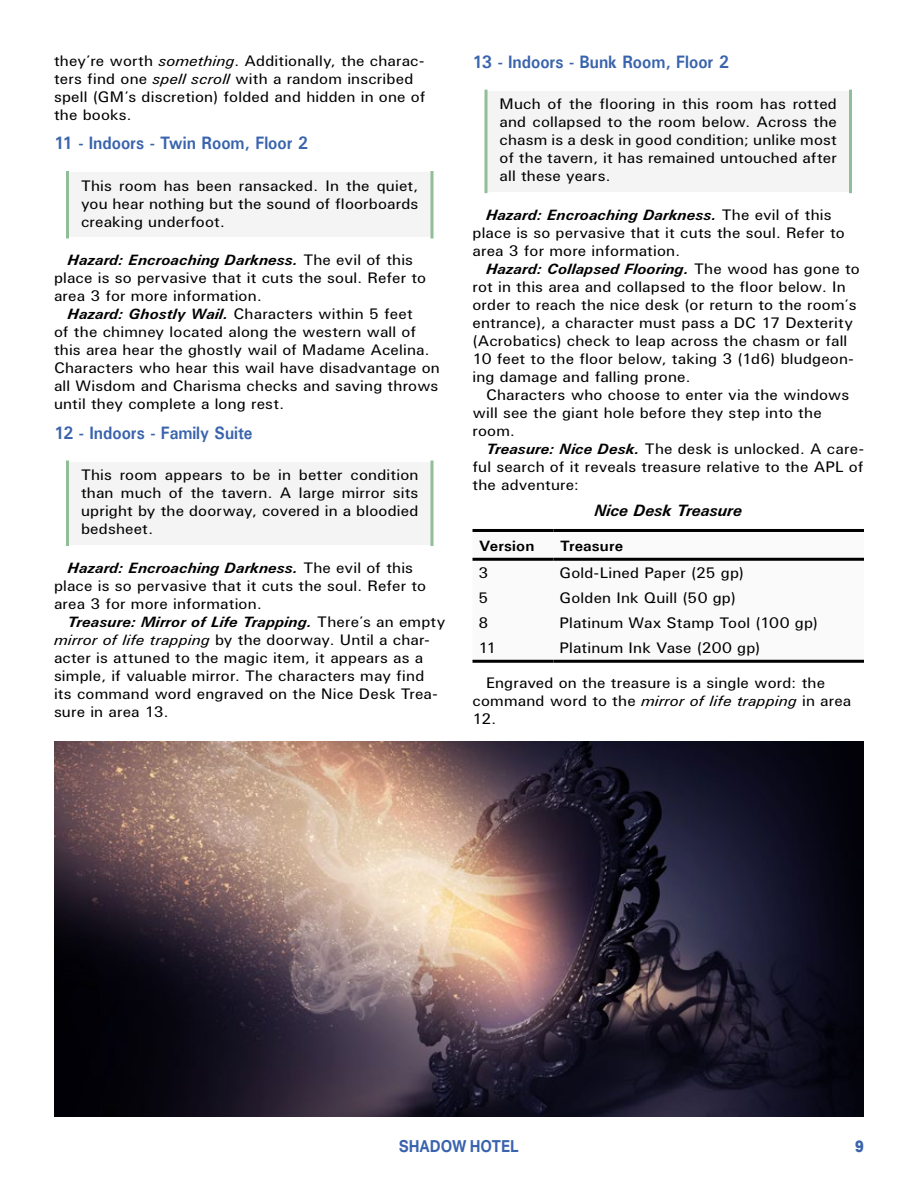
<style>
.page{position:relative;width:918px;height:1188px;background:#fff}
.page>*{position:absolute;margin:0;border:0;box-sizing:border-box;transform-origin:0 0}
.t1{font:700 18px "U001";color:#3963ac;scale:.9 1}
.t2{font:italic 700 16.5px "U001";color:#000}
.t3{font:700 16.5px "Aktiv Grotesk";color:#3963ac;scale:.9 1}
.t4{font:800 16.5px "Aktiv Grotesk";color:#3963ac;scale:.9 1}
.t5{font:15px/18px "U001";letter-spacing:.01em;color:#000;scale:1.05 1}
.t6{font:700 15px "U001";letter-spacing:.01em;color:#000;scale:1.05 1}
.s1{font-style:italic}
.s2{font-weight:700;font-style:italic}
</style>
<div class="page">
<div style="left:68px;top:173px;width:364px;height:64px;background:#f4f4f5"></div>
<hr style="left:66px;top:173px;width:3px;height:64px;background:#91be98">
<svg style="left:430px;top:173px;width:4px;height:64px"></svg>
<div style="left:68px;top:462px;width:364px;height:83px;background:#f4f4f5"></div>
<hr style="left:66px;top:462px;width:3px;height:83px;background:#91be98">
<svg style="left:430px;top:462px;width:4px;height:83px"></svg>
<div style="left:486px;top:91px;width:364px;height:101px;background:#f4f4f5"></div>
<svg style="left:484px;top:91px;width:4px;height:101px"></svg>
<hr style="left:849px;top:91px;width:3px;height:101px;background:#91be98">
<svg style="left:472px;top:557px;width:392px;height:103px"></svg>
<hr style="left:472px;top:558px;width:82px;height:3px;background:#000">
<hr style="left:554px;top:558px;width:310px;height:3px;background:#000">
<hr style="left:472px;top:529px;width:82px;height:3px;background:#000">
<hr style="left:554px;top:529px;width:310px;height:3px;background:#000">
<hr style="left:472px;top:660px;width:82px;height:3px;background:#000">
<hr style="left:554px;top:660px;width:310px;height:3px;background:#000">
<img style="left:54px;top:741px;width:810px;height:375px">
<p class="t5" style="left:54px;top:51px;width:355px">they’re worth <span class="s1">something</span>. Additionally, the charac&shy;ters find one <span class="s1">spell scroll</span> with a random inscribed spell (GM’s discretion) folded and hidden in one of the books.</p>
<p class="t1" style="left:54px;top:132px;width:284px">11 - Indoors - Twin Room, Floor 2</p>
<p class="t5" style="left:81px;top:176px;width:323px;text-align:justify">This room has been ransacked. In the quiet, you hear nothing but the sound of floorboards creaking underfoot.</p>
<p class="t5" style="left:54px;top:251px;width:356px;text-indent:13px"><span class="s2">Hazard: Encroaching Darkness.</span> The evil of this place is so pervasive that it cuts the soul. Refer to area 3 for more information.</p>
<p class="t5" style="left:54px;top:305px;width:369px;text-indent:13px"><span class="s2">Hazard: Ghostly Wail.</span> Characters within 5 feet<br>of the chimney located along the western wall of this area hear the ghostly wail of Madame Acelina.<br>Characters who hear this wail have disadvantage on all Wisdom and Charisma checks and saving throws until they complete a long rest.</p>
<p class="t1" style="left:54px;top:421px;width:222px">12 - Indoors - Family Suite</p>
<p class="t5" style="left:81px;top:466px;width:323px;text-align:justify">This room appears to be in better condition than much of the tavern. A large mirror sits upright by the doorway, covered in a bloodied bedsheet.</p>
<p class="t5" style="left:54px;top:558px;width:356px;text-indent:13px"><span class="s2">Hazard: Encroaching Darkness.</span> The evil of this place is so pervasive that it cuts the soul. Refer to area 3 for more information.</p>
<p class="t5" style="left:54px;top:612px;width:374px;text-indent:13px"><span class="s2">Treasure: Mirror of Life Trapping.</span> There’s an empty <span class="s1">mirror of life trapping</span> by the doorway. Until a char&shy;acter is attuned to the magic item, it appears as a simple, if valuable mirror. The characters may find its command word engraved on the Nice Desk Trea&shy;sure in area 13.</p>
<p class="t1" style="left:472px;top:50px;width:286px">13 - Indoors - Bunk Room, Floor 2</p>
<p class="t5" style="left:500px;top:95px;width:323px;text-align:justify">Much of the flooring in this room has rotted and collapsed to the room below. Across the chasm is a desk in good condition; unlike most of the tavern, it has remained untouched after all these years.</p>
<p class="t5" style="left:473px;top:205px;width:356px;text-indent:13px"><span class="s2">Hazard: Encroaching Darkness.</span> The evil of this place is so pervasive that it cuts the soul. Refer to area 3 for more information.</p>
<p class="t5" style="left:473px;top:259px;width:370px;text-indent:13px"><span class="s2">Hazard: Collapsed Flooring.</span> The wood has gone to rot in this area and collapsed to the floor below. In order to reach the nice desk (or return to the room’s entrance), a character must pass a DC 17 Dexterity (Acrobatics) check to leap across the chasm or fall 10 feet to the floor below, taking 3 (1d6) bludgeon&shy;ing damage and falling prone.</p>
<p class="t5" style="left:473px;top:385px;width:360px;text-indent:13px">Characters who choose to enter via the windows will see the giant hole before they step into the room.</p>
<p class="t5" style="left:472px;top:439px;width:374px;text-align:justify;text-indent:14px"><span class="s2">Treasure: Nice Desk.</span> The desk is unlocked. A care&shy;ful search of it reveals treasure relative to the APL of the adventure:</p>
<p class="t2" style="left:595px;top:500px;width:149px">Nice Desk Treasure</p>
<p class="t6" style="left:479px;top:536px;width:54px">Version</p>
<p class="t6" style="left:560px;top:536px;width:61px">Treasure</p>
<p class="t5" style="left:479px;top:563px;width:11px">3</p>
<p class="t5" style="left:560px;top:563px;width:177px">Gold-Lined Paper (25 gp)</p>
<p class="t5" style="left:479px;top:588px;width:11px">5</p>
<p class="t5" style="left:560px;top:588px;width:170px">Golden Ink Quill (50 gp)</p>
<p class="t5" style="left:479px;top:613px;width:11px">8</p>
<p class="t5" style="left:560px;top:613px;width:248px">Platinum Wax Stamp Tool (100 gp)</p>
<p class="t5" style="left:479px;top:638px;width:19px">11</p>
<p class="t5" style="left:560px;top:638px;width:193px">Platinum Ink Vase (200 gp)</p>
<p class="t5" style="left:473px;top:673px;width:362px;text-indent:13px">Engraved on the treasure is a single word: the command word to the <span class="s1">mirror of life trapping</span> in area<br>12.</p>
<p class="t3" style="left:399px;top:1137px;width:134px">SHADOW HOTEL</p>
<p class="t4" style="left:855px;top:1137px;width:11px">9</p>
</div>
